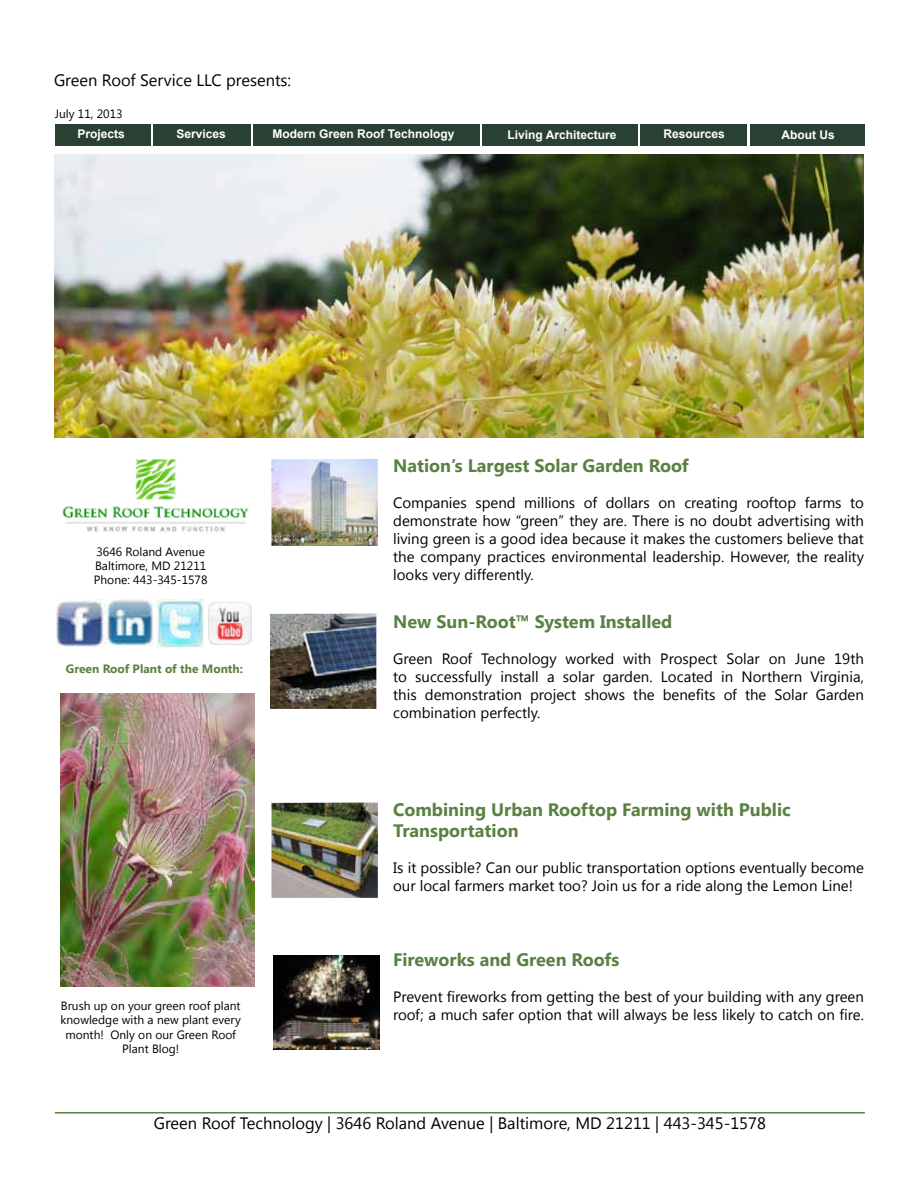
<style>
.page{position:relative;width:918px;height:1188px;background:#fff}
.page>*{position:absolute;margin:0;border:0;box-sizing:border-box;transform-origin:0 0}
.t1{font:700 18px/21.6px "Segoe UI";color:#5a8143}
.t2{font:16.5px "Segoe UI";color:#000}
.t3{font:15px/18px "Segoe UI";color:#000;text-align:justify}
.t4{font:12px/14.4px "Segoe UI";color:#000;text-align:center}
.t5{font:700 12px "Arial";color:#fff}
.t6{font:700 12px "Segoe UI";color:#5a8143}
</style>
<div class="page">
<div style="left:55px;top:124px;width:95px;height:22px;background:#2a4033"></div>
<div style="left:153px;top:124px;width:97px;height:22px;background:#2a4033"></div>
<div style="left:253px;top:124px;width:227px;height:22px;background:#2a4033"></div>
<div style="left:483px;top:124px;width:155px;height:22px;background:#2a4033"></div>
<div style="left:641px;top:124px;width:106px;height:22px;background:#2a4033"></div>
<div style="left:750px;top:124px;width:115px;height:22px;background:#2a4033"></div>
<img style="left:60px;top:693px;width:194px;height:293px">
<img style="left:57px;top:599px;width:47px;height:48px">
<img style="left:106px;top:600px;width:48px;height:46px">
<img style="left:156px;top:600px;width:48px;height:47px">
<img style="left:208px;top:602px;width:43px;height:43px">
<img style="left:62px;top:460px;width:187px;height:72px">
<hr style="left:55px;top:1112px;width:810px;height:2px;background:#5a8143">
<img style="left:54px;top:155px;width:810px;height:282px">
<img style="left:272px;top:459px;width:106px;height:87px">
<img style="left:273px;top:955px;width:106px;height:95px">
<img style="left:270px;top:614px;width:106px;height:95px">
<img style="left:272px;top:802px;width:106px;height:96px">
<p class="t2" style="left:54px;top:69px;width:239px">Green Roof Service LLC presents:</p>
<p class="t4" style="left:55px;top:106px;width:69px">July 11, 2013</p>
<p class="t5" style="left:78px;top:126px;width:49px">Projects</p>
<p class="t5" style="left:176px;top:126px;width:51px">Services</p>
<p class="t5" style="left:273px;top:126px;width:183px">Modern Green Roof Technology</p>
<p class="t5" style="left:508px;top:127px;width:110px">Living Architecture</p>
<p class="t5" style="left:664px;top:126px;width:63px">Resources</p>
<p class="t5" style="left:781px;top:127px;width:55px">About Us</p>
<p class="t4" style="left:94px;top:544px;width:115px;text-align:left">3646 Roland Avenue<br>Baltimore, MD 21211<br>Phone: 443-345-1578</p>
<p class="t6" style="left:66px;top:660px;width:179px">Green Roof Plant of the Month:</p>
<p class="t4" style="left:61px;top:998px;width:182px">Brush up on your green roof plant knowledge with a new plant every month! Only on our Green Roof<br>Plant Blog!</p>
<p class="t1" style="left:393px;top:454px;width:297px">Nation’s Largest Solar Garden Roof</p>
<p class="t3" style="left:393px;top:493px;width:472px">Companies spend millions of dollars on creating rooftop farms to demonstrate how “green” they are. There is no doubt advertising with living green is a good idea because it makes the customers believe that the company practices environmental leadership. However, the reality looks very differently.</p>
<p class="t1" style="left:393px;top:610px;width:281px">New Sun-Root™ System Installed</p>
<p class="t3" style="left:393px;top:649px;width:472px">Green Roof Technology worked with Prospect Solar on June 19th to successfully install a solar garden. Located in Northern Virginia, this demonstration project shows the benefits of the Solar Garden combination perfectly.</p>
<p class="t1" style="left:393px;top:797px;width:399px">Combining Urban Rooftop Farming with Public<br>Transportation</p>
<p class="t3" style="left:393px;top:858px;width:472px">Is it possible? Can our public transportation options eventually become our local farmers market too? Join us for a ride along the Lemon Line!</p>
<p class="t1" style="left:393px;top:947px;width:228px">Fireworks and Green Roofs</p>
<p class="t3" style="left:393px;top:987px;width:472px">Prevent fireworks from getting the best of your building with any green roof; a much safer option that will always be less likely to catch on fire.</p>
<p class="t2" style="left:154px;top:1112px;width:614px">Green Roof Technology | 3646 Roland Avenue | Baltimore, MD 21211 | 443-345-1578</p>
</div>
